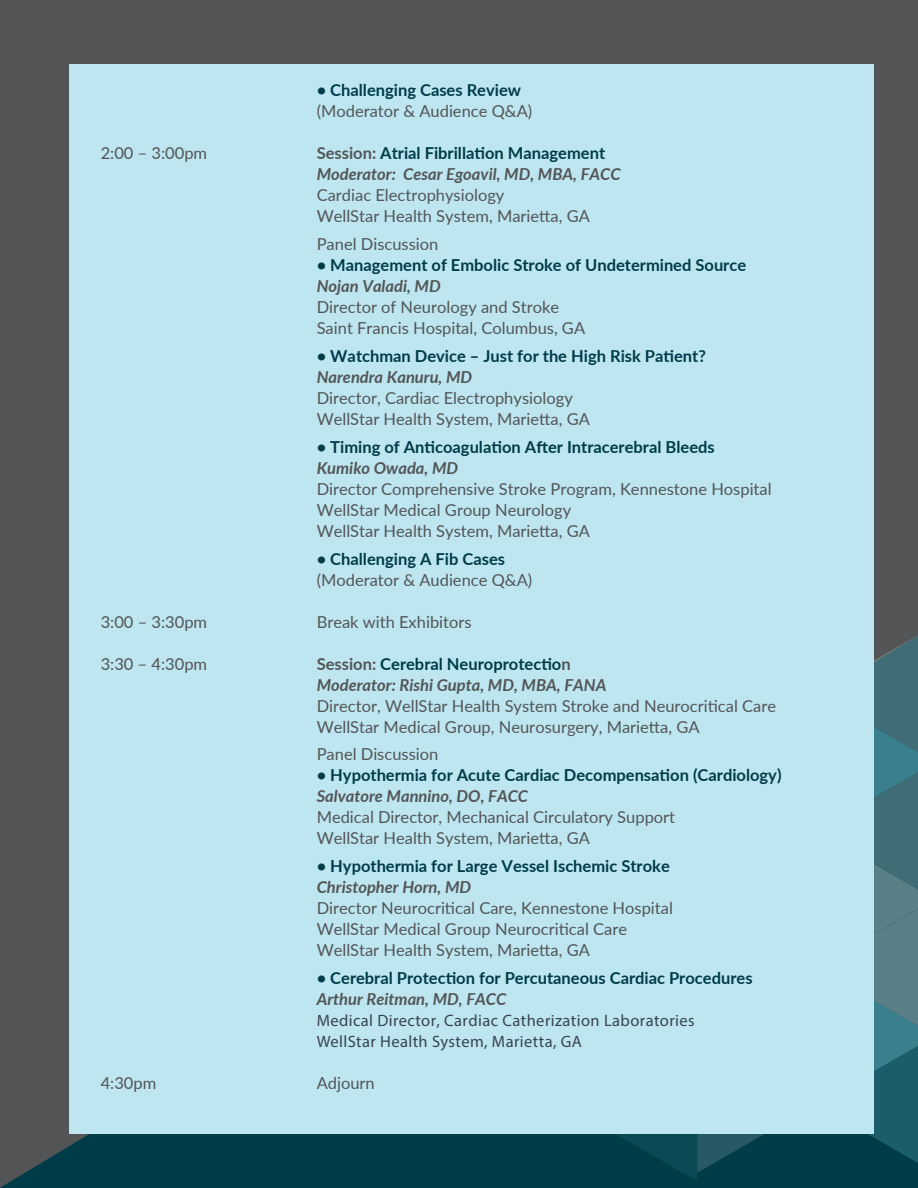
<style>
.page{position:relative;width:918px;height:1188px;background:#535556}
.page>*{position:absolute;margin:0;border:0;box-sizing:border-box;transform-origin:0 0}
.t1{font:16.5px/21px "Lato";color:#535556}
.t2{font:700 16.5px "Lato";color:#003c48}
.t3{font:italic 700 16.5px/21px "Lato";color:#535556}
.t4{font:16.5px/21px "Myriad Pro";letter-spacing:.025em;color:#394454}
.s1{font-style:normal}
.s2{font-style:normal;color:#003c48}
</style>
<div class="page">
<svg style="left:0;top:1134px;width:918px;height:54px;background:#063d49"></svg>
<svg style="left:578px;top:635px;width:340px;height:546px;background:#275d68"></svg>
<div style="left:69px;top:65px;width:805px;height:1069px;background:#bde6f0"></div>
<p class="t2" style="left:317px;top:78px;width:206px">• Challenging Cases Review</p>
<p class="t1" style="left:317px;top:100px;width:217px">(Moderator &amp; Audience Q&amp;A)</p>
<p class="t1" style="left:101px;top:142px;width:108px">2:00 – 3:00pm</p>
<p class="t3" style="left:317px;top:142px;width:305px"><span class="s1">Session:</span> <span class="s2">Atrial Fibrillation Management<br></span>Moderator: Cesar Egoavil, MD, MBA, FACC</p>
<p class="t1" style="left:317px;top:184px;width:275px">Cardiac Electrophysiology<br>WellStar Health System, Marietta, GA</p>
<p class="t1" style="left:317px;top:233px;width:123px">Panel Discussion</p>
<p class="t2" style="left:317px;top:253px;width:431px">• Management of Embolic Stroke of Undetermined Source</p>
<p class="t3" style="left:317px;top:275px;width:126px">Nojan Valadi, MD</p>
<p class="t1" style="left:317px;top:296px;width:270px">Director of Neurology and Stroke<br>Saint Francis Hospital, Columbus, GA</p>
<p class="t2" style="left:317px;top:344px;width:391px">• Watchman Device – Just for the High Risk Patient?</p>
<p class="t3" style="left:317px;top:366px;width:157px">Narendra Kanuru, MD</p>
<p class="t1" style="left:317px;top:387px;width:275px">Director, Cardiac Electrophysiology<br>WellStar Health System, Marietta, GA</p>
<p class="t2" style="left:317px;top:435px;width:400px">• Timing of Anticoagulation After Intracerebral Bleeds</p>
<p class="t3" style="left:317px;top:457px;width:143px">Kumiko Owada, MD</p>
<p class="t1" style="left:317px;top:478px;width:456px">Director Comprehensive Stroke Program, Kennestone Hospital<br>WellStar Medical Group Neurology<br>WellStar Health System, Marietta, GA</p>
<p class="t2" style="left:317px;top:546px;width:190px">• Challenging A Fib Cases</p>
<p class="t1" style="left:317px;top:568px;width:217px">(Moderator &amp; Audience Q&amp;A)</p>
<p class="t1" style="left:101px;top:610px;width:108px">3:00 – 3:30pm</p>
<p class="t1" style="left:317px;top:610px;width:156px">Break with Exhibitors</p>
<p class="t1" style="left:101px;top:652px;width:108px">3:30 – 4:30pm</p>
<p class="t3" style="left:317px;top:652px;width:291px"><span class="s1">Session:</span> <span class="s2">Cerebral Neuroprotectio</span><span class="s1">n<br></span>Moderator: Rishi Gupta, MD, MBA, FANA</p>
<p class="t1" style="left:317px;top:694px;width:461px">Director, WellStar Health System Stroke and Neurocritical Care<br>WellStar Medical Group, Neurosurgery, Marietta, GA</p>
<p class="t1" style="left:317px;top:743px;width:123px">Panel Discussion</p>
<p class="t2" style="left:317px;top:763px;width:466px">• Hypothermia for Acute Cardiac Decompensation (Cardiology)</p>
<p class="t3" style="left:317px;top:785px;width:213px">Salvatore Mannino, DO, FACC</p>
<p class="t1" style="left:317px;top:806px;width:360px">Medical Director, Mechanical Circulatory Support<br>WellStar Health System, Marietta, GA</p>
<p class="t2" style="left:317px;top:854px;width:355px">• Hypothermia for Large Vessel Ischemic Stroke</p>
<p class="t3" style="left:317px;top:876px;width:156px">Christopher Horn, MD</p>
<p class="t1" style="left:317px;top:897px;width:358px">Director Neurocritical Care, Kennestone Hospital<br>WellStar Medical Group Neurocritical Care<br>WellStar Health System, Marietta, GA</p>
<p class="t2" style="left:317px;top:966px;width:437px">• Cerebral Protection for Percutaneous Cardiac Procedures</p>
<p class="t3" style="left:317px;top:988px;width:191px">Arthur Reitman, MD, FACC</p>
<p class="t4" style="left:317px;top:1010px;width:379px">Medical Director, Cardiac Catherization Laboratories<br>WellStar Health System, Marietta, GA</p>
<p class="t1" style="left:101px;top:1072px;width:57px">4:30pm</p>
<p class="t1" style="left:317px;top:1072px;width:60px">Adjourn</p>
</div>
